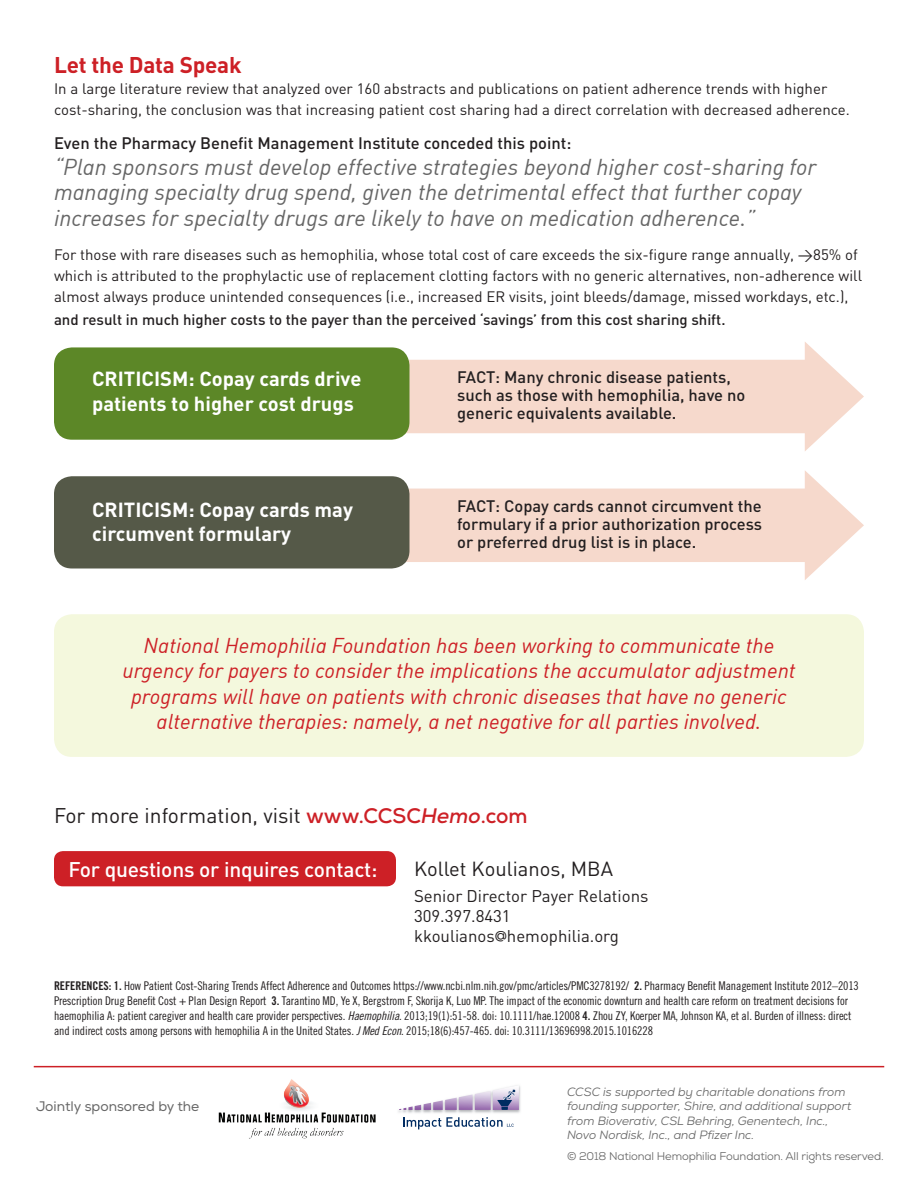
<style>
.page{position:relative;width:918px;height:1188px;background:#fff}
.page>*{position:absolute;margin:0;border:0;box-sizing:border-box;transform-origin:0 0}
.t1{font:22.5px/25.5px "DIN Regular Italic Alt";color:#666}
.t2{font:700 22.5px "DIN";letter-spacing:-.01em;color:#cd2026}
.t3{font:21px/25.5px "DIN Regular Italic Alt";color:#cd2026;text-align:center}
.t4{font:21px "DIN";color:#231f20}
.t5{font:500 21px "DIN";letter-spacing:-.01em;color:#fff}
.t6{font:700 20.1px/24.2px "DIN";color:#fff}
.t7{font:20.1px "DIN";color:#231f20}
.t8{font:16.8px "DIN";color:#231f20}
.t9{font:500 16.5px/18px "DIN";color:#231f20}
.t10{font:15px/21px "DIN";color:#231f20}
.t11{font:500 15px "DIN";color:#231f20}
.t12{font:13.8px "Nexa";color:#666}
.t13{font:12px/15px "Trade Gothic Cond Eighteen";letter-spacing:-.01em;color:#231f20}
.t14{font:italic 12px/14.4px "Nexa";color:#666}
.t15{font:11.25px "Nexa";letter-spacing:-.01em;color:#666}
.s1{font-family:"Nexa";font-weight:700;color:#cd2026}
.s2{font-family:"Nexa";font-weight:700;font-style:italic;color:#cd2026}
.s3{font-family:"Nexa";font-size:13.5px}
.s4{font-family:"Trade Gothic Bold Cond Twenty"}
.s5{font-family:"Trade Gothic Cond Eighteen Obl"}
</style>
<div class="page">
<div style="left:54px;top:851px;width:342px;height:35px;background:#cd2026;border-radius:9px"></div>
<div style="left:54px;top:614px;width:810px;height:143px;background:#f4f8dd;border-radius:18px"></div>
<div style="left:362px;top:360px;width:460px;height:73px;background:#f6d9cc"></div>
<svg style="left:805px;top:342px;width:59px;height:109px"></svg>
<div style="left:362px;top:489px;width:460px;height:73px;background:#f6d9cc"></div>
<svg style="left:805px;top:471px;width:59px;height:109px"></svg>
<hr style="left:34px;top:1066px;width:850px;height:1px;background:#cd2026">
<img style="left:219px;top:1079px;width:157px;height:60px">
<img style="left:398px;top:1086px;width:123px;height:27px">
<svg style="left:403px;top:1117px;width:111px;height:12px"></svg>
<svg style="left:399px;top:1085px;width:120px;height:25px"></svg>
<div style="left:54px;top:347px;width:356px;height:93px;background:#5c8727;border-radius:18px"></div>
<div style="left:54px;top:476px;width:356px;height:93px;background:#555948;border-radius:18px"></div>
<p class="t2" style="left:54px;top:50px;width:189px">Let the Data Speak</p>
<p class="t10" style="left:54px;top:78px;width:797px">In a large literature review that analyzed over 160 abstracts and publications on patient adherence trends with higher cost-sharing, the conclusion was that increasing patient cost sharing had a direct correlation with decreased adherence.</p>
<p class="t9" style="left:54px;top:134px;width:519px">Even the Pharmacy Benefit Management Institute conceded this point:</p>
<p class="t1" style="left:54px;top:153px;width:764px">“Plan sponsors must develop effective strategies beyond higher cost-sharing for managing specialty drug spend, given the detrimental effect that further copay increases for specialty drugs are likely to have on medication adherence.”</p>
<p class="t10" style="left:54px;top:244px;width:810px">For those with rare diseases such as hemophilia, whose total cost of care exceeds the six-figure range annually, &gt;85% of which is attributed to the prophylactic use of replacement clotting factors with no generic alternatives, non-adherence will almost always produce unintended consequences (i.e., increased ER visits, joint bleeds/damage, missed workdays, etc.),</p>
<p class="t11" style="left:54px;top:310px;width:673px">and result in much higher costs to the payer than the perceived ‘savings’ from this cost sharing shift.</p>
<p class="t6" style="left:92px;top:366px;width:271px">CRITICISM: Copay cards drive patients to higher cost drugs</p>
<p class="t6" style="left:92px;top:497px;width:262px">CRITICISM: Copay cards may circumvent formulary</p>
<p class="t9" style="left:457px;top:367px;width:290px">FACT: Many chronic disease patients, such as those with hemophilia, have no generic equivalents available.</p>
<p class="t9" style="left:457px;top:496px;width:306px;text-align:justify">FACT: Copay cards cannot circumvent the formulary if a prior authorization process or preferred drug list is in place.</p>
<p class="t3" style="left:122px;top:632px;width:675px">National Hemophilia Foundation has been working to communicate the urgency for payers to consider the implications the accumulator adjustment programs will have on patients with chronic diseases that have no generic alternative therapies: namely, a net negative for all parties involved.</p>
<p class="t4" style="left:54px;top:802px;width:475px">For more information, visit <span class="s1">www.CCSC</span><span class="s2">Hemo</span><span class="s1">.com</span></p>
<p class="t5" style="left:68px;top:856px;width:311px">For questions or inquires contact:</p>
<p class="t7" style="left:414px;top:857px;width:201px">Kollet Koulianos, MBA</p>
<p class="t8" style="left:414px;top:885px;width:236px">Senior Director Payer Relations</p>
<p class="t8" style="left:414px;top:905px;width:98px">309.397.8431</p>
<p class="t8" style="left:414px;top:925px;width:206px">kkoulianos<span class="s3">@</span>hemophilia.org</p>
<p class="t13" style="left:54px;top:979px;width:806px"><span class="s4">REFERENCES: 1.</span> How Patient Cost-Sharing Trends Affect Adherence and Outcomes https://www.ncbi.nlm.nih.gov/pmc/articles/PMC3278192/ <span class="s4">2.</span> Pharmacy Benefit Management Institute 2012–2013<br>Prescription Drug Benefit Cost + Plan Design Report <span class="s4">3.</span> Tarantino MD, Ye X, Bergstrom F, Skorija K, Luo MP. The impact of the economic downturn and health care reform on treatment decisions for haemophilia A: patient caregiver and health care provider perspectives. <span class="s5">Haemophilia</span>. 2013;19(1):51-58. doi: 10.1111/hae.12008 <span class="s4">4.</span> Zhou ZY, Koerper MA, Johnson KA, et al. Burden of illness: direct and indirect costs among persons with hemophilia A in the United States. <span class="s5">J Med Econ</span>. 2015;18(6):457-465. doi: 10.3111/13696998.2015.1016228</p>
<p class="t12" style="left:36px;top:1098px;width:165px">Jointly sponsored by the</p>
<p class="t14" style="left:567px;top:1085px;width:286px">CCSC is supported by charitable donations from founding supporter, Shire, and additional support from Bioverativ, CSL Behring, Genentech, Inc., Novo Nordisk, Inc., and Pfizer Inc.</p>
<p class="t15" style="left:567px;top:1149px;width:318px">© 2018 National Hemophilia Foundation. All rights reserved.</p>
</div>
